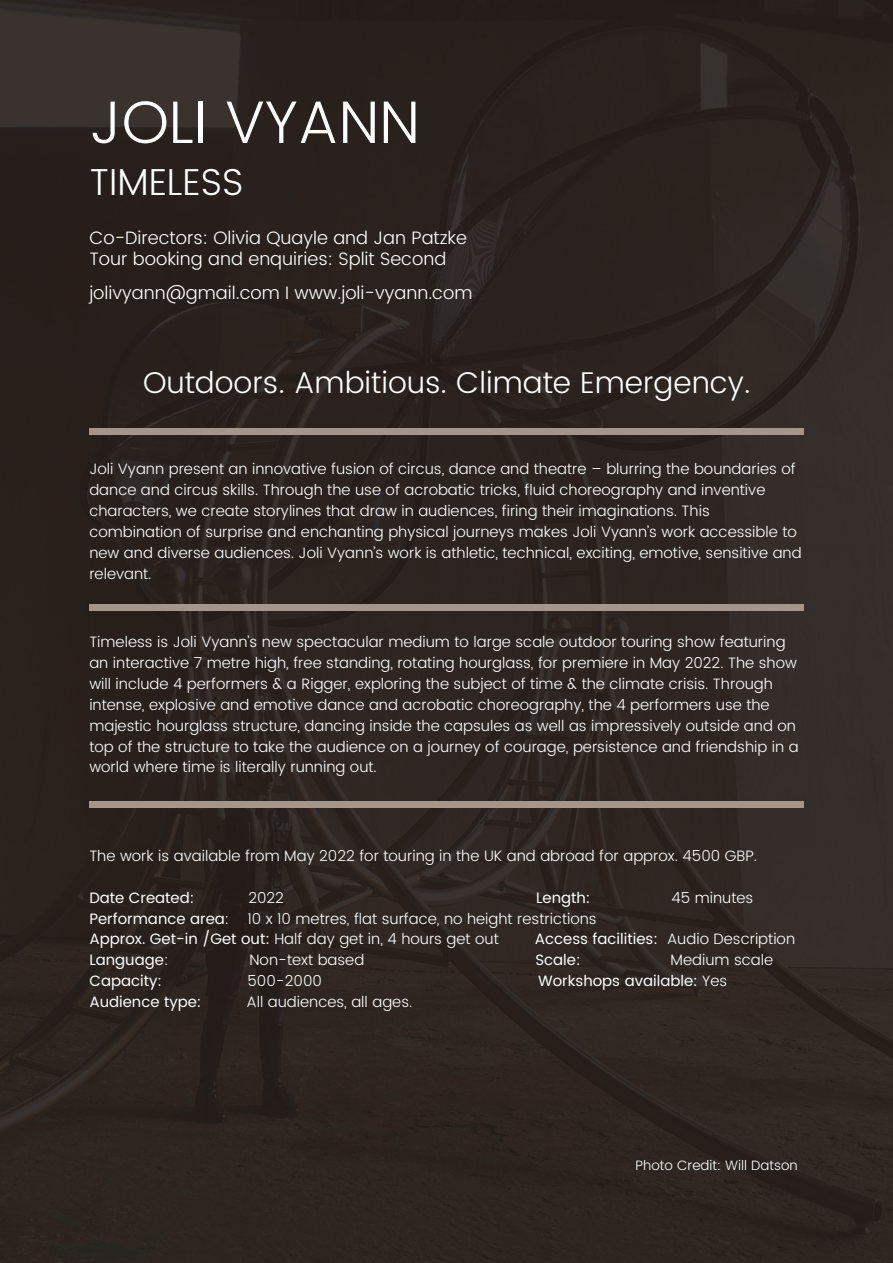
<style>
.page{position:relative;width:893px;height:1263px;background:#fff}
.page>*{position:absolute;margin:0;border:0;box-sizing:border-box;transform-origin:0 0}
.t1{font:300 60px "Poppins";color:#fff}
.t2{font:300 37.5px "Poppins";color:#fff}
.t3{font:300 30px "Poppins";color:#fff}
.t4{font:300 18px "Poppins";color:#fff}
.t5{font:300 15px/20.9px "Poppins";color:#fff}
.t6{font:15px "Poppins";color:#fff}
.t7{font:300 13.5px "Poppins";color:#fff}
.s1{font-weight:400}
.s2{font-weight:300}
</style>
<div class="page">
<img style="left:0;top:0;width:893px;height:1263px">
<div style="left:89px;top:801px;width:715px;height:7px;background:#a4968b"></div>
<div style="left:89px;top:604px;width:715px;height:6px;background:#a4968b"></div>
<div style="left:89px;top:428px;width:715px;height:6px;background:#a4968b"></div>
<p class="t1" style="left:89px;top:87px;width:332px">JOLI VYANN</p>
<p class="t2" style="left:89px;top:160px;width:156px">TIMELESS</p>
<p class="t4" style="left:89px;top:227px;width:379px">Co-Directors: Olivia Quayle and Jan Patzke</p>
<p class="t4" style="left:89px;top:249px;width:358px">Tour booking and enquiries: Split Second</p>
<p class="t4" style="left:89px;top:282px;width:384px">jolivyann@gmail.com I www.joli-vyann.com</p>
<p class="t3" style="left:143px;top:365px;width:609px">Outdoors. Ambitious. Climate Emergency.</p>
<p class="t5" style="left:89px;top:459px;width:714px">Joli Vyann present an innovative fusion of circus, dance and theatre – blurring the boundaries of dance and circus skills. Through the use of acrobatic tricks, fluid choreography and inventive characters, we create storylines that draw in audiences, firing their imaginations. This combination of surprise and enchanting physical journeys makes Joli Vyann’s work accessible to new and diverse audiences. Joli Vyann’s work is athletic, technical, exciting, emotive, sensitive and relevant.</p>
<p class="t5" style="left:89px;top:631px;width:711px">Timeless is Joli Vyann’s new spectacular medium to large scale outdoor touring show featuring an interactive 7 metre high, free standing, rotating hourglass, for premiere in May 2022. The show will include 4 performers &amp; a Rigger, exploring the subject of time &amp; the climate crisis. Through intense, explosive and emotive dance and acrobatic choreography, the 4 performers use the majestic hourglass structure, dancing inside the capsules as well as impressively outside and on top of the structure to take the audience on a journey of courage, persistence and friendship in a world where time is literally running out.</p>
<p class="t5" style="left:89px;top:845px;width:669px">The work is available from May 2022 for touring in the UK and abroad for approx. 4500 GBP.</p>
<p class="t6" style="left:89px;top:889px;width:106px">Date Created:</p>
<p class="t5" style="left:248px;top:887px;width:37px">2022</p>
<p class="t6" style="left:536px;top:889px;width:56px">Length:</p>
<p class="t5" style="left:671px;top:887px;width:83px">45 minutes</p>
<p class="t5" style="left:89px;top:908px;width:509px"><span class="s1">Performance area</span>: 10 x 10 metres, flat surface, no height restrictions</p>
<p class="t5" style="left:89px;top:929px;width:411px"><span class="s1">Approx. Get-in /Get out:</span> Half day get in, 4 hours get out</p>
<p class="t6" style="left:535px;top:930px;width:262px">Access facilities: <span class="s2">Audio Description</span></p>
<p class="t6" style="left:89px;top:951px;width:81px">Language<span class="s2">:</span></p>
<p class="t5" style="left:249px;top:950px;width:116px">Non-text based</p>
<p class="t6" style="left:535px;top:951px;width:47px">Scale:</p>
<p class="t5" style="left:670px;top:950px;width:104px">Medium scale</p>
<p class="t6" style="left:89px;top:972px;width:74px">Capacity:</p>
<p class="t5" style="left:247px;top:970px;width:76px">500-2000</p>
<p class="t6" style="left:538px;top:972px;width:191px">Workshops available: <span class="s2">Yes</span></p>
<p class="t6" style="left:89px;top:993px;width:114px">Audience type:</p>
<p class="t5" style="left:246px;top:991px;width:167px">All audiences, all ages.</p>
<p class="t7" style="left:635px;top:1157px;width:164px">Photo Credit: Will Datson</p>
</div>
